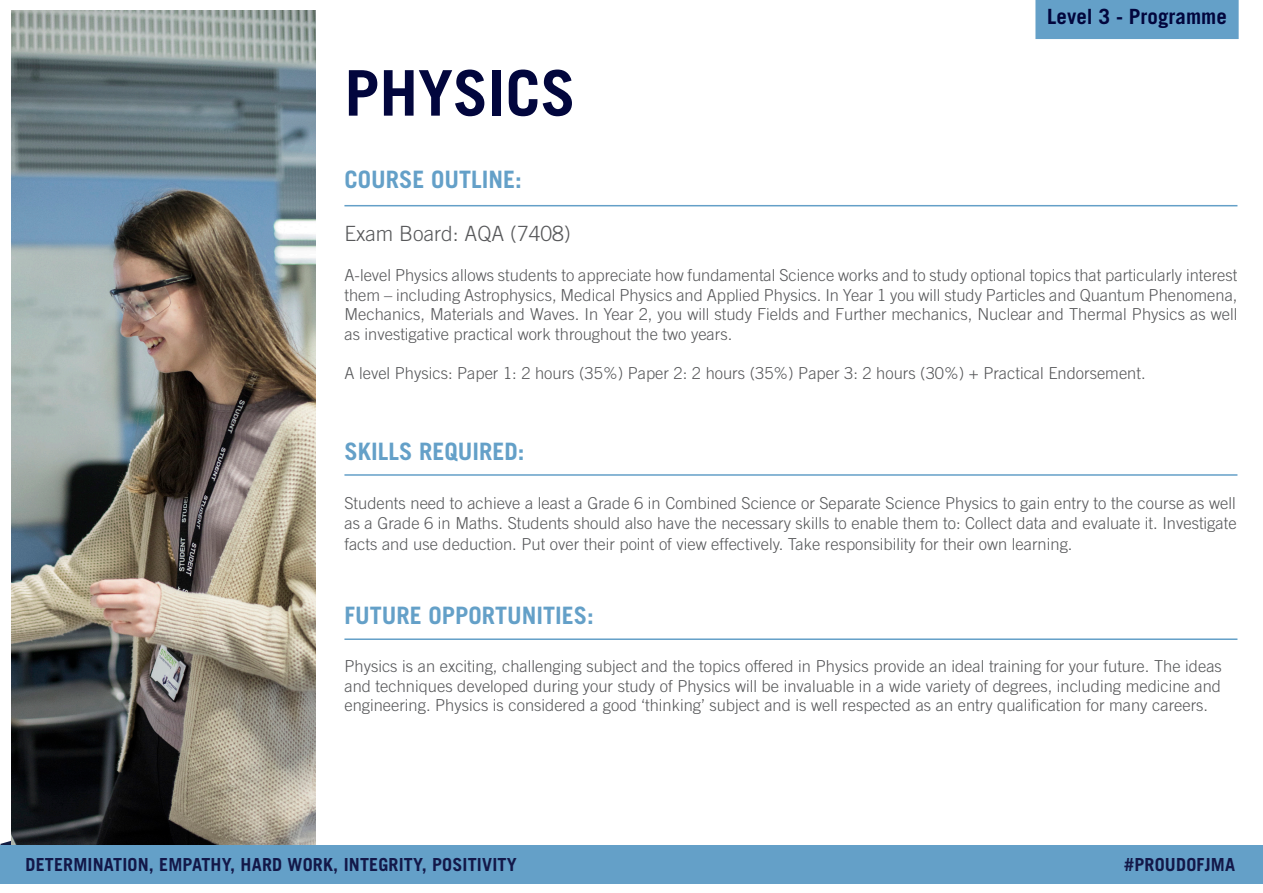
<style>
.page{position:relative;width:1263px;height:893px;background:#fff}
.page>*{position:absolute;margin:0;border:0;box-sizing:border-box;transform-origin:0 0}
.t1{font:700 63px "Trade Gothic LT Std";color:#02063d}
.t2{font:700 24px "Trade Gothic LT Std";color:#64a0c8}
.t3{font:300 21px "Trade Gothic LT Std";color:#57585a}
.t4{font:700 21px "Trade Gothic LT Std";color:#02063d}
.t5{font:700 18px "Trade Gothic LT Std";letter-spacing:.01em;color:#131849}
.t6{font:300 16.5px/19.5px "Trade Gothic LT Std";color:#57585a;text-align:justify}
</style>
<div class="page">
<svg style="left:0;top:827px;width:12px;height:18px"></svg>
<img style="left:12px;top:10px;width:304px;height:835px">
<hr style="left:344px;top:205px;width:893px;height:1px;background:#64a0c8">
<hr style="left:344px;top:474px;width:893px;height:2px;background:#64a0c8">
<hr style="left:344px;top:638px;width:893px;height:2px;background:#64a0c8">
<div style="left:0;top:845px;width:1263px;height:38px;background:#64a0c8"></div>
<div style="left:1035px;top:0;width:204px;height:39px;background:#64a0c8"></div>
<p class="t1" style="left:344px;top:54px;width:233px">PHYSICS</p>
<p class="t4" style="left:1047px;top:3px;width:181px">Level 3 - Programme</p>
<p class="t2" style="left:344px;top:165px;width:179px">COURSE OUTLINE:</p>
<p class="t3" style="left:344px;top:221px;width:228px">Exam Board: AQA (7408)</p>
<p class="t6" style="left:344px;top:265px;width:895px">A-level Physics allows students to appreciate how fundamental Science works and to study optional topics that particularly interest them – including Astrophysics, Medical Physics and Applied Physics. In Year 1 you will study Particles and Quantum Phenomena, Mechanics, Materials and Waves. In Year 2, you will study Fields and Further mechanics, Nuclear and Thermal Physics as well as investigative practical work throughout the two years.</p>
<p class="t6" style="left:344px;top:363px;width:803px">A level Physics: Paper 1: 2 hours (35%) Paper 2: 2 hours (35%) Paper 3: 2 hours (30%) + Practical Endorsement.</p>
<p class="t2" style="left:344px;top:436px;width:182px">SKILLS REQUIRED:</p>
<p class="t6" style="left:344px;top:494px;width:894px">Students need to achieve a least a Grade 6 in Combined Science or Separate Science Physics to gain entry to the course as well as a Grade 6 in Maths. Students should also have the necessary skills to enable them to: Collect data and evaluate it. Investigate</p>
<p class="t6" style="left:344px;top:534px;width:729px">facts and use deduction. Put over their point of view effectively. Take responsibility for their own learning.</p>
<p class="t2" style="left:344px;top:601px;width:251px">FUTURE OPPORTUNITIES:</p>
<p class="t6" style="left:344px;top:656px;width:879px">Physics is an exciting, challenging subject and the topics offered in Physics provide an ideal training for your future. The ideas and techniques developed during your study of Physics will be invaluable in a wide variety of degrees, including medicine and engineering. Physics is considered a good ‘thinking’ subject and is well respected as an entry qualification for many careers.</p>
<p class="t5" style="left:26px;top:853px;width:493px">DETERMINATION, EMPATHY, HARD WORK, INTEGRITY, POSITIVITY</p>
<p class="t5" style="left:1124px;top:853px;width:112px">#PROUDOFJMA</p>
</div>
